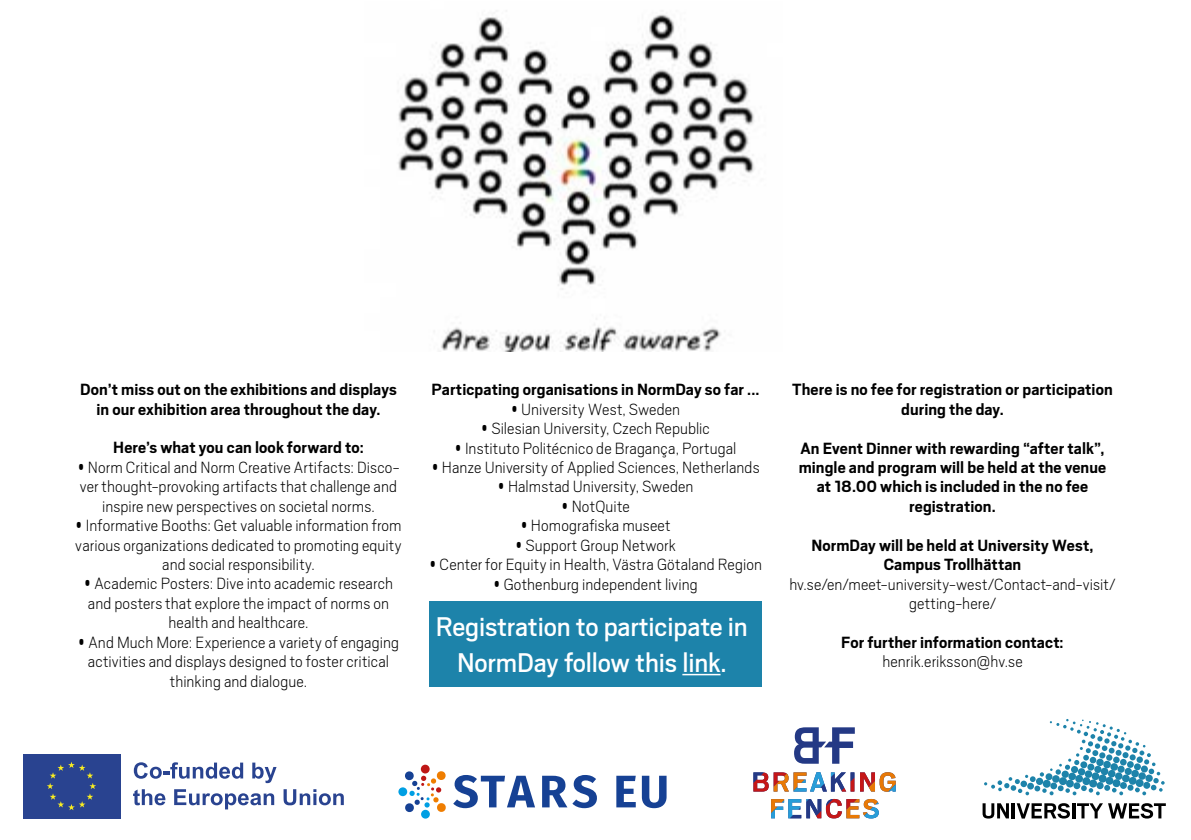
<style>
.page{position:relative;width:1191px;height:840px;background:#fff}
.page>*{position:absolute;margin:0;border:0;box-sizing:border-box;transform-origin:0 0}
.t1{font:30px/36px "Scout";letter-spacing:-.005em;color:#fff;text-align:center}
.t2{font:200 18px/19.4px "Scout";letter-spacing:.005em;color:#000;text-align:center}
.t3{font:700 18px/19.4px "Scout";letter-spacing:.005em;color:#000;text-align:center}
</style>
<div class="page">
<svg style="left:984px;top:719px;width:180px;height:75px"></svg>
<svg style="left:982px;top:803px;width:27px;height:15px"></svg>
<hr style="left:1012px;top:802px;width:3px;height:16px;background:#000">
<svg style="left:1016px;top:803px;width:54px;height:15px"></svg>
<hr style="left:1072px;top:802px;width:3px;height:16px;background:#000">
<svg style="left:1077px;top:803px;width:88px;height:15px"></svg>
<div style="left:23px;top:753px;width:97px;height:65px;background:#294390"></div>
<svg style="left:47px;top:762px;width:49px;height:47px"></svg>
<svg style="left:134px;top:762px;width:109px;height:16px"></svg>
<svg style="left:252px;top:762px;width:24px;height:20px"></svg>
<svg style="left:133px;top:789px;width:32px;height:15px"></svg>
<svg style="left:174px;top:789px;width:100px;height:20px"></svg>
<svg style="left:283px;top:789px;width:61px;height:15px"></svg>
<svg style="left:753px;top:772px;width:142px;height:46px"></svg>
<svg style="left:794px;top:727px;width:61px;height:36px"></svg>
<svg style="left:398px;top:786px;width:9px;height:9px"></svg>
<div style="left:421px;top:809px;width:9px;height:9px;background:#009fe3;border-radius:50%"></div>
<div style="left:421px;top:764px;width:9px;height:9px;background:#be1716;border-radius:50%"></div>
<svg style="left:404px;top:770px;width:42px;height:42px"></svg>
<svg style="left:453px;top:775px;width:82px;height:32px"></svg>
<svg style="left:542px;top:775px;width:55px;height:32px"></svg>
<svg style="left:616px;top:775px;width:20px;height:32px"></svg>
<svg style="left:642px;top:775px;width:24px;height:32px"></svg>
<img style="left:398px;top:14px;width:357px;height:338px">
<div style="left:429px;top:601px;width:333px;height:85px;background:#1d83aa"></div>
<hr style="left:682px;top:673px;width:38px;height:2px;background:#fff">
<p class="t3" style="left:80px;top:379px;width:318px">Don’t miss out on the exhibitions and displays in our exhibition area throughout the day.</p>
<p class="t3" style="left:113px;top:437px;width:252px">Here’s what you can look forward to:</p>
<p class="t2" style="left:77px;top:456px;width:324px">• Norm Critical and Norm Creative Artifacts: Disco&shy;ver thought-provoking artifacts that challenge and inspire new perspectives on societal norms.</p>
<p class="t2" style="left:75px;top:514px;width:328px">• Informative Booths: Get valuable information from various organizations dedicated to promoting equity and social responsibility.</p>
<p class="t2" style="left:84px;top:573px;width:311px">• Academic Posters: Dive into academic research and posters that explore the impact of norms on health and healthcare.</p>
<p class="t2" style="left:78px;top:631px;width:323px">• And Much More: Experience a variety of engaging activities and displays designed to foster critical thinking and dialogue.</p>
<p class="t3" style="left:431px;top:379px;width:329px">Particpating organisations in NormDay so far ...</p>
<p class="t2" style="left:511px;top:398px;width:171px">• University West, Sweden</p>
<p class="t2" style="left:481px;top:417px;width:231px">• Silesian University, Czech Republic</p>
<p class="t2" style="left:454px;top:437px;width:283px">• Instituto Politécnico de Bragança, Portugal</p>
<p class="t2" style="left:431px;top:456px;width:330px">• Hanze University of Applied Sciences, Netherlands</p>
<p class="t2" style="left:497px;top:476px;width:197px">• Halmstad University, Sweden</p>
<p class="t2" style="left:561px;top:495px;width:70px">• NotQuite</p>
<p class="t2" style="left:520px;top:514px;width:152px">• Homografiska museet</p>
<p class="t2" style="left:515px;top:534px;width:162px">• Support Group Network</p>
<p class="t2" style="left:429px;top:553px;width:334px">• Center for Equity in Health, Västra Götaland Region</p>
<p class="t2" style="left:493px;top:573px;width:206px">• Gothenburg independent living</p>
<h1 class="t1" style="left:436px;top:606px;width:314px">Registration to participate in<br>NormDay follow this link.</h1>
<p class="t3" style="left:792px;top:379px;width:322px">There is no fee for registration or participation during the day.</p>
<p class="t3" style="left:798px;top:437px;width:309px">An Event Dinner with rewarding “after talk”, mingle and program will be held at the venue at 18.00 which is included in the no fee registration.</p>
<p class="t3" style="left:811px;top:534px;width:284px">NormDay will be held at University West,<br>Campus Trollhättan</p>
<p class="t2" style="left:789px;top:573px;width:328px">hv.se/en/meet-university-west/Contact-and-visit/ getting-here/</p>
<p class="t3" style="left:841px;top:631px;width:224px">For further information contact:</p>
<p class="t2" style="left:882px;top:650px;width:142px">henrik.eriksson@hv.se</p>
</div>
